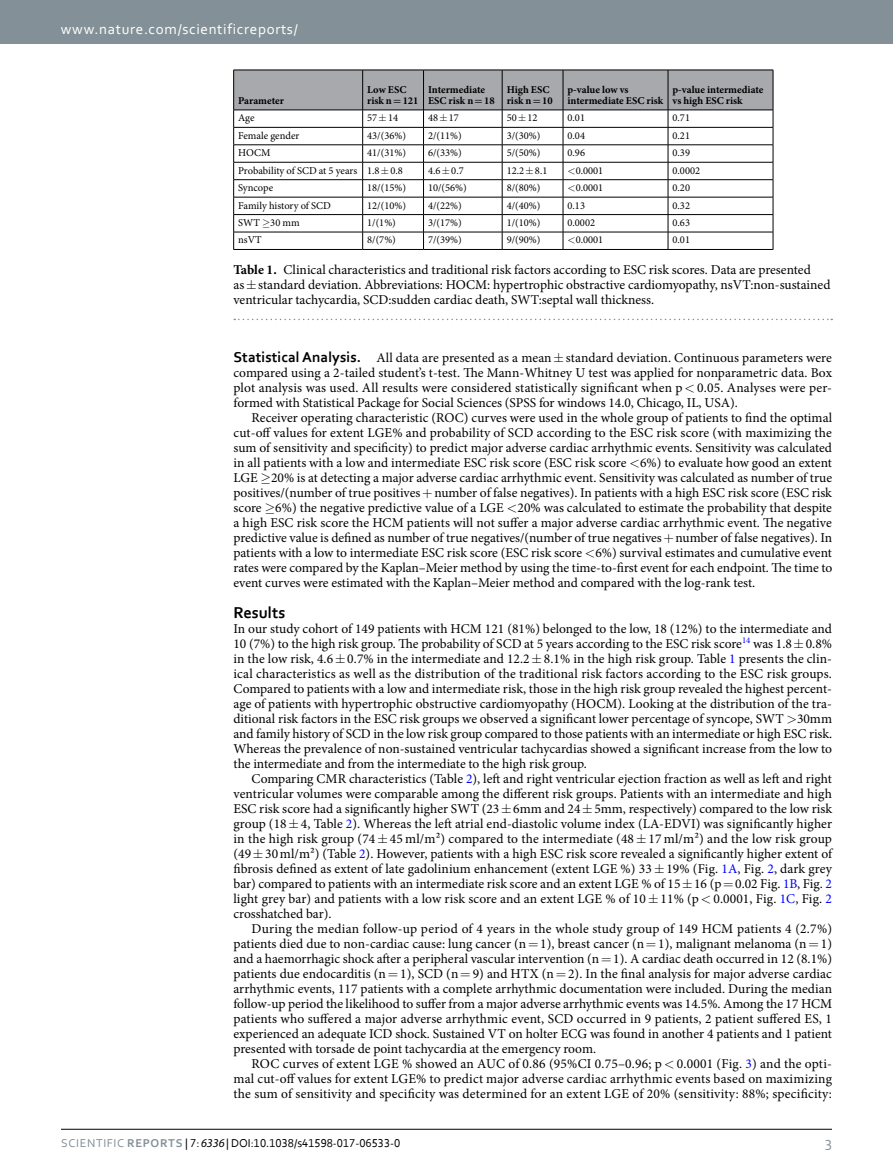
<style>
.page{position:relative;width:893px;height:1174px;background:#fff}
.page>*{position:absolute;margin:0;border:0;box-sizing:border-box;transform-origin:0 0}
.t1{font:700 16.5px "Corbel";color:#000}
.t2{font:15px "Corbel 2";letter-spacing:.045em;color:#fff}
.t3{font:15px "Corbel 2";color:#839097}
.t4{font:13.5px/15px "Minion Pro";color:#000;text-align:justify}
.t5{font:12px "Corbel";color:#000}
.t6{font:10.5px "Minion Pro";color:#000}
.t7{font:700 10.5px/11.2px "Minion Pro";color:#000}
.s1{font-weight:700}
.s2{font-family:"Corbel";font-weight:700;font-size:15px}
.s3{color:#00f}
.s4{font-family:"Corbel 2";color:#839097}
.s5{font-family:"Corbel Bold 2";color:#839097}
.s6{font-family:"Myriad Pro";font-style:italic}
</style>
<div class="page">
<div style="left:0;top:0;width:893px;height:43px;background:#839097"></div>
<hr style="left:61px;top:1129px;width:771px;height:1px;background:#000">
<svg style="left:234px;top:319px;width:598px;height:1px"></svg>
<hr style="left:233px;top:249px;width:130px;height:1px;background:#000">
<hr style="left:363px;top:249px;width:60px;height:1px;background:#000">
<hr style="left:423px;top:249px;width:79px;height:1px;background:#000">
<hr style="left:502px;top:249px;width:61px;height:1px;background:#000">
<hr style="left:563px;top:249px;width:105px;height:1px;background:#000">
<hr style="left:668px;top:249px;width:105px;height:1px;background:#000">
<svg style="left:233px;top:70px;width:541px;height:179px"></svg>
<p class="t2" style="left:61px;top:19px;width:238px">www.nature.com/scientificreports/</p>
<p class="t7" style="left:238px;top:95px;width:47px">Parameter</p>
<p class="t7" style="left:367px;top:84px;width:53px">Low ESC risk n 121</p>
<p class="t7" style="left:428px;top:84px;width:68px">Intermediate<br>ESC risk n 18</p>
<p class="t7" style="left:507px;top:84px;width:48px">High ESC risk n 10</p>
<p class="t7" style="left:567px;top:84px;width:97px">p-value low vs intermediate ESC risk</p>
<p class="t7" style="left:672px;top:84px;width:92px">p-value intermediate vs high ESC risk</p>
<p class="t6" style="left:238px;top:111px;width:18px">Age</p>
<p class="t6" style="left:367px;top:111px;width:32px">57 14</p>
<p class="t6" style="left:428px;top:111px;width:32px">48 17</p>
<p class="t6" style="left:507px;top:111px;width:32px">50 12</p>
<p class="t6" style="left:567px;top:111px;width:19px">0.01</p>
<p class="t6" style="left:672px;top:111px;width:19px">0.71</p>
<p class="t6" style="left:238px;top:128px;width:63px">Female gender</p>
<p class="t6" style="left:367px;top:128px;width:40px">43/(36%)</p>
<p class="t6" style="left:428px;top:128px;width:35px">2/(11%)</p>
<p class="t6" style="left:507px;top:128px;width:35px">3/(30%)</p>
<p class="t6" style="left:567px;top:128px;width:19px">0.04</p>
<p class="t6" style="left:672px;top:128px;width:19px">0.21</p>
<p class="t6" style="left:238px;top:146px;width:34px">HOCM</p>
<p class="t6" style="left:367px;top:146px;width:40px">41/(31%)</p>
<p class="t6" style="left:428px;top:146px;width:35px">6/(33%)</p>
<p class="t6" style="left:507px;top:146px;width:35px">5/(50%)</p>
<p class="t6" style="left:567px;top:146px;width:19px">0.96</p>
<p class="t6" style="left:672px;top:146px;width:19px">0.39</p>
<p class="t6" style="left:238px;top:163px;width:166px">Probability of SCD at 5 years 1.8 0.8</p>
<p class="t6" style="left:428px;top:163px;width:37px">4.6 0.7</p>
<p class="t6" style="left:507px;top:163px;width:42px">12.2 8.1</p>
<p class="t6" style="left:576px;top:163px;width:29px">0.0001</p>
<p class="t6" style="left:672px;top:163px;width:29px">0.0002</p>
<p class="t6" style="left:238px;top:181px;width:37px">Syncope</p>
<p class="t6" style="left:367px;top:181px;width:40px">18/(15%)</p>
<p class="t6" style="left:428px;top:181px;width:40px">10/(56%)</p>
<p class="t6" style="left:507px;top:181px;width:35px">8/(80%)</p>
<p class="t6" style="left:576px;top:181px;width:29px">0.0001</p>
<p class="t6" style="left:672px;top:181px;width:19px">0.20</p>
<p class="t6" style="left:238px;top:198px;width:94px">Family history of SCD</p>
<p class="t6" style="left:367px;top:198px;width:40px">12/(10%)</p>
<p class="t6" style="left:428px;top:198px;width:35px">4/(22%)</p>
<p class="t6" style="left:507px;top:198px;width:35px">4/(40%)</p>
<p class="t6" style="left:567px;top:198px;width:19px">0.13</p>
<p class="t6" style="left:672px;top:198px;width:19px">0.32</p>
<p class="t6" style="left:238px;top:216px;width:63px">SWT ≥30 mm</p>
<p class="t6" style="left:367px;top:216px;width:30px">1/(1%)</p>
<p class="t6" style="left:428px;top:216px;width:35px">3/(17%)</p>
<p class="t6" style="left:507px;top:216px;width:35px">1/(10%)</p>
<p class="t6" style="left:567px;top:216px;width:29px">0.0002</p>
<p class="t6" style="left:672px;top:216px;width:19px">0.63</p>
<p class="t6" style="left:238px;top:233px;width:25px">nsVT</p>
<p class="t6" style="left:367px;top:233px;width:30px">8/(7%)</p>
<p class="t6" style="left:428px;top:233px;width:35px">7/(39%)</p>
<p class="t6" style="left:507px;top:233px;width:35px">9/(90%)</p>
<p class="t6" style="left:576px;top:233px;width:29px">0.0001</p>
<p class="t6" style="left:672px;top:233px;width:19px">0.01</p>
<p class="t4" style="left:233px;top:262px;width:598px;text-align:left"><span class="s1">Table 1.</span> Clinical characteristics and traditional risk factors according to ESC risk scores. Data are presented<br>as standard deviation. Abbreviations: HOCM: hypertrophic obstractive cardiomyopathy, nsVT:non-sustained ventricular tachycardia, SCD:sudden cardiac death, SWT:septal wall thickness.</p>
<p class="t4" style="left:233px;top:351px;width:600px"><span class="s2">Statistical Analysis.</span> All data are presented as a mean standard deviation. Continuous parameters were compared using a 2-tailed student’s t-test. The Mann-Whitney U test was applied for nonparametric data. Box plot analysis was used. All results were considered statistically significant when p 0.05. Analyses were per&shy;formed with Statistical Package for Social Sciences (SPSS for windows 14.0, Chicago, IL, USA).</p>
<p class="t4" style="left:233px;top:410px;width:600px;text-indent:18px">Receiver operating characteristic (ROC) curves were used in the whole group of patients to find the optimal cut-off values for extent LGE% and probability of SCD according to the ESC risk score (with maximizing the sum of sensitivity and specificity) to predict major adverse cardiac arrhythmic events. Sensitivity was calculated in all patients with a low and intermediate ESC risk score (ESC risk score 6%) to evaluate how good an extent LGE ≥20% is at detecting a major adverse cardiac arrhythmic event. Sensitivity was calculated as number of true positives/(number of true positives number of false negatives). In patients with a high ESC risk score (ESC risk score ≥6%) the negative predictive value of a LGE 20% was calculated to estimate the probability that despite a high ESC risk score the HCM patients will not suffer a major adverse cardiac arrhythmic event. The negative predictive value is defined as number of true negatives/(number of true negatives number of false negatives). In patients with a low to intermediate ESC risk score (ESC risk score 6%) survival estimates and cumulative event rates were compared by the Kaplan–Meier method by using the time-to-first event for each endpoint. The time to event curves were estimated with the Kaplan–Meier method and compared with the log-rank test.</p>
<p class="t1" style="left:233px;top:602px;width:53px">Results</p>
<p class="t4" style="left:233px;top:621px;width:600px">In our study cohort of 149 patients with HCM 121 (81%) belonged to the low, 18 (12%) to the intermediate and 10 (7%) to the high risk group. The probability of SCD at 5 years according to the ESC risk score<sup>14</sup> was 1.8 0.8% in the low risk, 4.6 0.7% in the intermediate and 12.2 8.1% in the high risk group. Table <span class="s3">1</span> presents the clin&shy;ical characteristics as well as the distribution of the traditional risk factors according to the ESC risk groups.<br>Compared to patients with a low and intermediate risk, those in the high risk group revealed the highest percent&shy;age of patients with hypertrophic obstructive cardiomyopathy (HOCM). Looking at the distribution of the tra&shy;ditional risk factors in the ESC risk groups we observed a significant lower percentage of syncope, SWT 30mm and family history of SCD in the low risk group compared to those patients with an intermediate or high ESC risk.<br>Whereas the prevalence of non-sustained ventricular tachycardias showed a significant increase from the low to the intermediate and from the intermediate to the high risk group.</p>
<p class="t4" style="left:233px;top:771px;width:600px;text-indent:18px">Comparing CMR characteristics (Table <span class="s3">2</span>), left and right ventricular ejection fraction as well as left and right ventricular volumes were comparable among the different risk groups. Patients with an intermediate and high ESC risk score had a significantly higher SWT (23 6mm and 24 5mm, respectively) compared to the low risk group (18 4, Table <span class="s3">2</span>). Whereas the left atrial end-diastolic volume index (LA-EDVI) was significantly higher in the high risk group (74 45 ml/m²) compared to the intermediate (48 17 ml/m²) and the low risk group (49 30ml/m²) (Table <span class="s3">2</span>). However, patients with a high ESC risk score revealed a significantly higher extent of fibrosis defined as extent of late gadolinium enhancement (extent LGE %) 33 19% (Fig. <span class="s3">1A</span>, Fig. <span class="s3">2</span>, dark grey bar) compared to patients with an intermediate risk score and an extent LGE % of 15 16 (p 0.02 Fig. <span class="s3">1B</span>, Fig. <span class="s3">2 </span>light grey bar) and patients with a low risk score and an extent LGE % of 10 11% (p 0.0001, Fig. <span class="s3">1C</span>, Fig. <span class="s3">2 </span>crosshatched bar).</p>
<p class="t4" style="left:233px;top:921px;width:600px;text-indent:18px">During the median follow-up period of 4 years in the whole study group of 149 HCM patients 4 (2.7%) patients died due to non-cardiac cause: lung cancer (n 1), breast cancer (n 1), malignant melanoma (n 1) and a haemorrhagic shock after a peripheral vascular intervention (n 1). A cardiac death occurred in 12 (8.1%) patients due endocarditis (n 1), SCD (n 9) and HTX (n 2). In the final analysis for major adverse cardiac arrhythmic events, 117 patients with a complete arrhythmic documentation were included. During the median follow-up period the likelihood to suffer from a major adverse arrhythmic events was 14.5%. Among the 17 HCM patients who suffered a major adverse arrhythmic event, SCD occurred in 9 patients, 2 patient suffered ES, 1 experienced an adequate ICD shock. Sustained VT on holter ECG was found in another 4 patients and 1 patient presented with torsade de point tachycardia at the emergency room.</p>
<p class="t4" style="left:233px;top:1056px;width:600px;text-indent:18px">ROC curves of extent LGE % showed an AUC of 0.86 (95%CI 0.75–0.96; p 0.0001 (Fig. <span class="s3">3</span>) and the opti&shy;mal cut-off values for extent LGE% to predict major adverse cardiac arrhythmic events based on maximizing the sum of sensitivity and specificity was determined for an extent LGE of 20% (sensitivity: 88%; specificity:</p>
<p class="t5" style="left:61px;top:1135px;width:341px"><span class="s4">Scientific</span> <span class="s5">REPORTS</span> | 7: <span class="s6">6336</span> | DOI:10.1038/s41598-017-06533-0</p>
<p class="t3" style="left:825px;top:1132px;width:8px">3</p>
</div>
